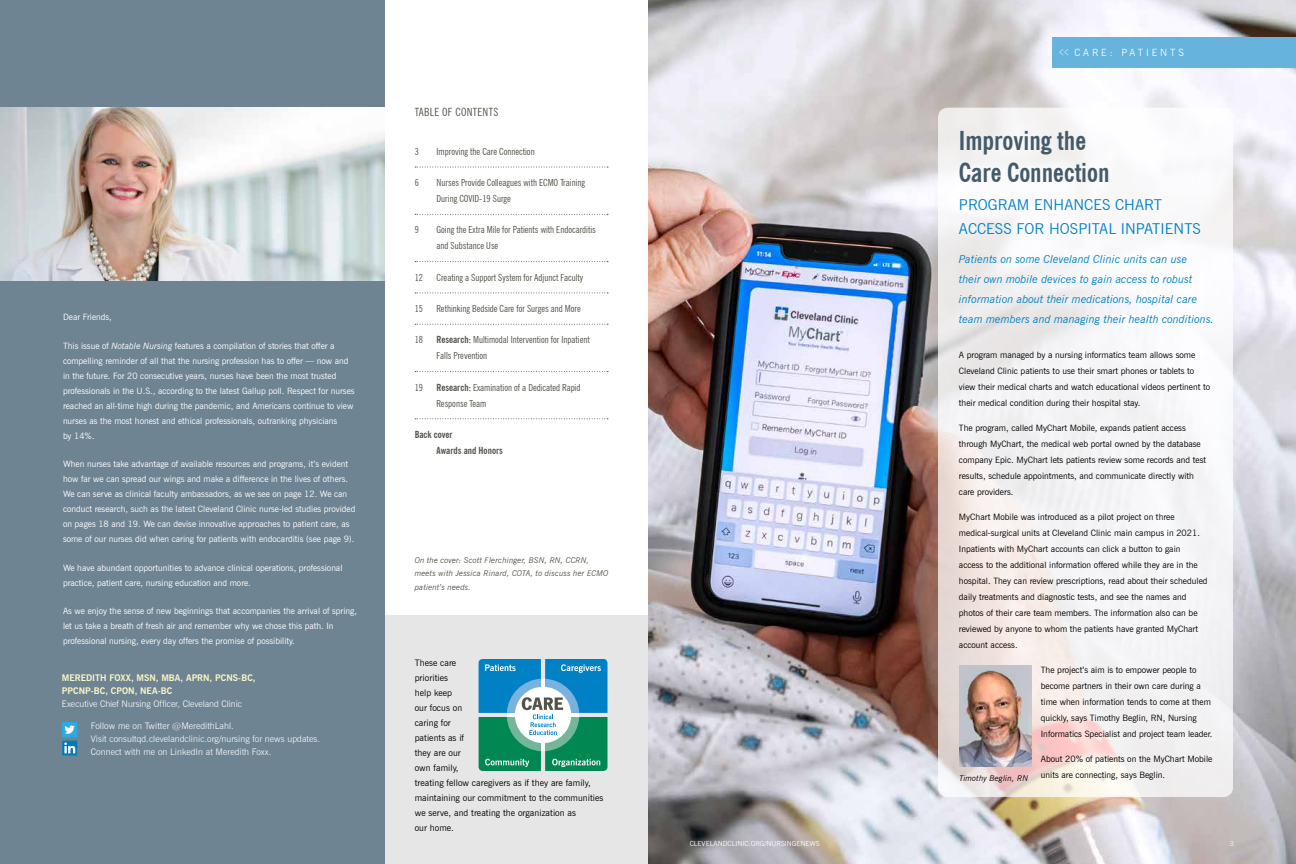
<style>
.page{position:relative;width:1296px;height:864px;background:#fff}
.page>*{position:absolute;margin:0;border:0;box-sizing:border-box;transform-origin:0 0}
.t1{font:700 condensed 26px/32px "News Gothic BT";color:#425a69}
.t2{font:15px/24px "News Gothic BT";letter-spacing:.005em;color:#0081c6}
.t3{font:condensed 11.3px "News Gothic BT";letter-spacing:.03em;color:#54534a}
.t4{font:italic 11px/20px "News Gothic BT";color:#0081c6}
.t5{font:300 10px "News Gothic BT";letter-spacing:.29em;color:#fff}
.t6{font:condensed 9.7px/16px "News Gothic BT";color:#54534a}
.t7{font:700 condensed 9.7px/16px "News Gothic BT";color:#54534a}
.t8{font:9px/15px "News Gothic BT";letter-spacing:.005em;color:#000}
.t9{font:300 9px/13px "News Gothic BT";letter-spacing:.005em;color:#fff}
.t10{font:700 9px/13px "News Gothic BT";color:#fcf8c7}
.t11{font:8.8px/16px "News Gothic BT";color:#000}
.t12{font:8.8px/15px "News Gothic BT";color:#fff}
.t13{font:italic 8px/13px "News Gothic BT";letter-spacing:.01em;color:#54534a}
.t14{font:italic 8px "News Gothic BT";letter-spacing:.01em;color:#000}
.t15{font:7px "News Gothic BT";color:#fff}
.t16{font:300 7px "News Gothic BT";color:#fff}
.s1{font-style:italic}
.s2{font-weight:700}
.s3{font-size:12.9px}
</style>
<div class="page">
<img style="left:648px;top:0;width:648px;height:864px">
<svg style="left:938px;top:108px;width:295px;height:689px;fill:#f5f3f5"></svg>
<img style="left:960px;top:665px;width:72px;height:102px">
<div style="left:1052px;top:37px;width:244px;height:31px;background:#66b4dd"></div>
<div style="left:370px;top:616px;width:278px;height:248px;background:#e6e6e7"></div>
<div style="left:0;top:0;width:384px;height:864px;background:#6f8493"></div>
<img style="left:0;top:108px;width:384px;height:172px">
<svg style="left:479px;top:659px;width:129px;height:112px;background:#41a0a7"></svg>
<svg style="left:415px;top:167px;width:193px;height:1px"></svg>
<svg style="left:415px;top:214px;width:193px;height:1px"></svg>
<svg style="left:415px;top:261px;width:193px;height:1px"></svg>
<svg style="left:415px;top:293px;width:193px;height:1px"></svg>
<svg style="left:415px;top:324px;width:193px;height:1px"></svg>
<svg style="left:415px;top:371px;width:193px;height:1px"></svg>
<svg style="left:415px;top:418px;width:193px;height:1px"></svg>
<div style="left:62px;top:722px;width:15px;height:15px;background:#2caae1"></div>
<svg style="left:64px;top:725px;width:11px;height:9px"></svg>
<svg style="left:62px;top:740px;width:15px;height:16px"></svg>
<p class="t12" style="left:63px;top:310px;width:50px">Dear Friends,</p>
<p class="t12" style="left:63px;top:338px;width:293px">This issue of <span class="s1">Notable Nursing</span> features a compilation of stories that offer a compelling reminder of all that the nursing profession has to offer — now and in the future. For 20 consecutive years, nurses have been the most trusted professionals in the U.S., according to the latest Gallup poll. Respect for nurses reached an all-time high during the pandemic, and Americans continue to view nurses as the most honest and ethical professionals, outranking physicians<br>by 14%.</p>
<p class="t12" style="left:63px;top:457px;width:294px">When nurses take advantage of available resources and programs, it’s evident how far we can spread our wings and make a difference in the lives of others.<br>We can serve as clinical faculty ambassadors, as we see on page 12. We can conduct research, such as the latest Cleveland Clinic nurse-led studies provided on pages 18 and 19. We can devise innovative approaches to patient care, as some of our nurses did when caring for patients with endocarditis (see page 9).</p>
<p class="t12" style="left:63px;top:560px;width:281px">We have abundant opportunities to advance clinical operations, professional practice, patient care, nursing education and more.</p>
<p class="t12" style="left:63px;top:604px;width:296px">As we enjoy the sense of new beginnings that accompanies the arrival of spring, let us take a breath of fresh air and remember why we chose this path. In professional nursing, every day offers the promise of possibility.</p>
<p class="t10" style="left:62px;top:671px;width:195px">MEREDITH FOXX, MSN, MBA, APRN, PCNS-BC,<br>PPCNP-BC, CPON, NEA-BC</p>
<p class="t9" style="left:62px;top:697px;width:182px">Executive Chief Nursing Officer, Cleveland Clinic</p>
<p class="t9" style="left:91px;top:719px;width:231px">Follow me on Twitter @MeredithLahl.<br>Visit consultqd.clevelandclinic.org/nursing for news updates.<br>Connect with me on LinkedIn at Meredith Foxx.</p>
<p class="t3" style="left:415px;top:105px;width:85px">TABLE OF CONTENTS</p>
<p class="t6" style="left:415px;top:143px;width:6px">3</p>
<p class="t6" style="left:437px;top:143px;width:100px">Improving the Care Connection</p>
<p class="t6" style="left:415px;top:175px;width:6px">6</p>
<p class="t6" style="left:437px;top:175px;width:150px">Nurses Provide Colleagues with ECMO Training<br>During COVID-19 Surge</p>
<p class="t6" style="left:415px;top:222px;width:6px">9</p>
<p class="t6" style="left:437px;top:222px;width:161px">Going the Extra Mile for Patients with Endocarditis and Substance Use</p>
<p class="t6" style="left:415px;top:269px;width:10px">12</p>
<p class="t6" style="left:437px;top:269px;width:148px">Creating a Support System for Adjunct Faculty</p>
<p class="t6" style="left:415px;top:300px;width:10px">15</p>
<p class="t6" style="left:437px;top:300px;width:146px">Rethinking Bedside Care for Surges and More</p>
<p class="t6" style="left:415px;top:332px;width:10px">18</p>
<p class="t6" style="left:437px;top:332px;width:155px"><span class="s2">Research:</span> Multimodal Intervention for Inpatient<br>Falls Prevention</p>
<p class="t6" style="left:415px;top:379px;width:10px">19</p>
<p class="t6" style="left:437px;top:379px;width:145px"><span class="s2">Research:</span> Examination of a Dedicated Rapid<br>Response Team</p>
<p class="t7" style="left:437px;top:426px;width:68px;text-indent:-22px">Back cover<br>Awards and Honors</p>
<p class="t13" style="left:415px;top:554px;width:195px">On the cover: Scott Flerchinger, BSN, RN, CCRN, meets with Jessica Rinard, COTA, to discuss her ECMO</p>
<p class="t13" style="left:415px;top:581px;width:58px">patient’s needs.</p>
<p class="t8" style="left:415px;top:655px;width:190px">These care<br>priorities<br>help keep<br>our focus on<br>caring for<br>patients as if<br>they are our<br>own family,<br>treating fellow caregivers as if they are family, maintaining our commitment to the communities we serve, and treating the organization as<br>our home.</p>
<p class="t5" style="left:1059px;top:46px;width:127px"><span class="s3">&lt;&lt;</span> CARE: PATIENTS</p>
<h1 class="t1" style="left:959px;top:124px;width:152px">Improving the<br>Care Connection</h1>
<h2 class="t2" style="left:959px;top:193px;width:244px">PROGRAM ENHANCES CHART<br>ACCESS FOR HOSPITAL INPATIENTS</h2>
<p class="t4" style="left:959px;top:249px;width:257px">Patients on some Cleveland Clinic units can use<br>their own mobile devices to gain access to robust information about their medications, hospital care team members and managing their health conditions.</p>
<p class="t11" style="left:959px;top:346px;width:253px">A program managed by a nursing informatics team allows some Cleveland Clinic patients to use their smart phones or tablets to view their medical charts and watch educational videos pertinent to their medical condition during their hospital stay.</p>
<p class="t11" style="left:959px;top:419px;width:249px">The program, called MyChart Mobile, expands patient access through MyChart, the medical web portal owned by the database company Epic. MyChart lets patients review some records and test results, schedule appointments, and communicate directly with care providers.</p>
<p class="t11" style="left:959px;top:508px;width:250px">MyChart Mobile was introduced as a pilot project on three medical-surgical units at Cleveland Clinic main campus in 2021.<br>Inpatients with MyChart accounts can click a button to gain<br>access to the additional information offered while they are in the hospital. They can review prescriptions, read about their scheduled daily treatments and diagnostic tests, and see the names and photos of their care team members. The information also can be reviewed by anyone to whom the patients have granted MyChart account access.</p>
<p class="t11" style="left:1041px;top:662px;width:173px">The project’s aim is to empower people to become partners in their own care during a time when information tends to come at them quickly, says Timothy Beglin, RN, Nursing Informatics Specialist and project team leader.</p>
<p class="t11" style="left:1041px;top:751px;width:173px">About 20% of patients on the MyChart Mobile units are connecting, says Beglin.</p>
<p class="t14" style="left:959px;top:773px;width:70px">Timothy Beglin, RN</p>
<p class="t15" style="left:690px;top:839px;width:132px">CLEVELANDCLINIC.ORG/NURSINGENEWS</p>
<p class="t16" style="left:1230px;top:839px;width:6px">3</p>
</div>
